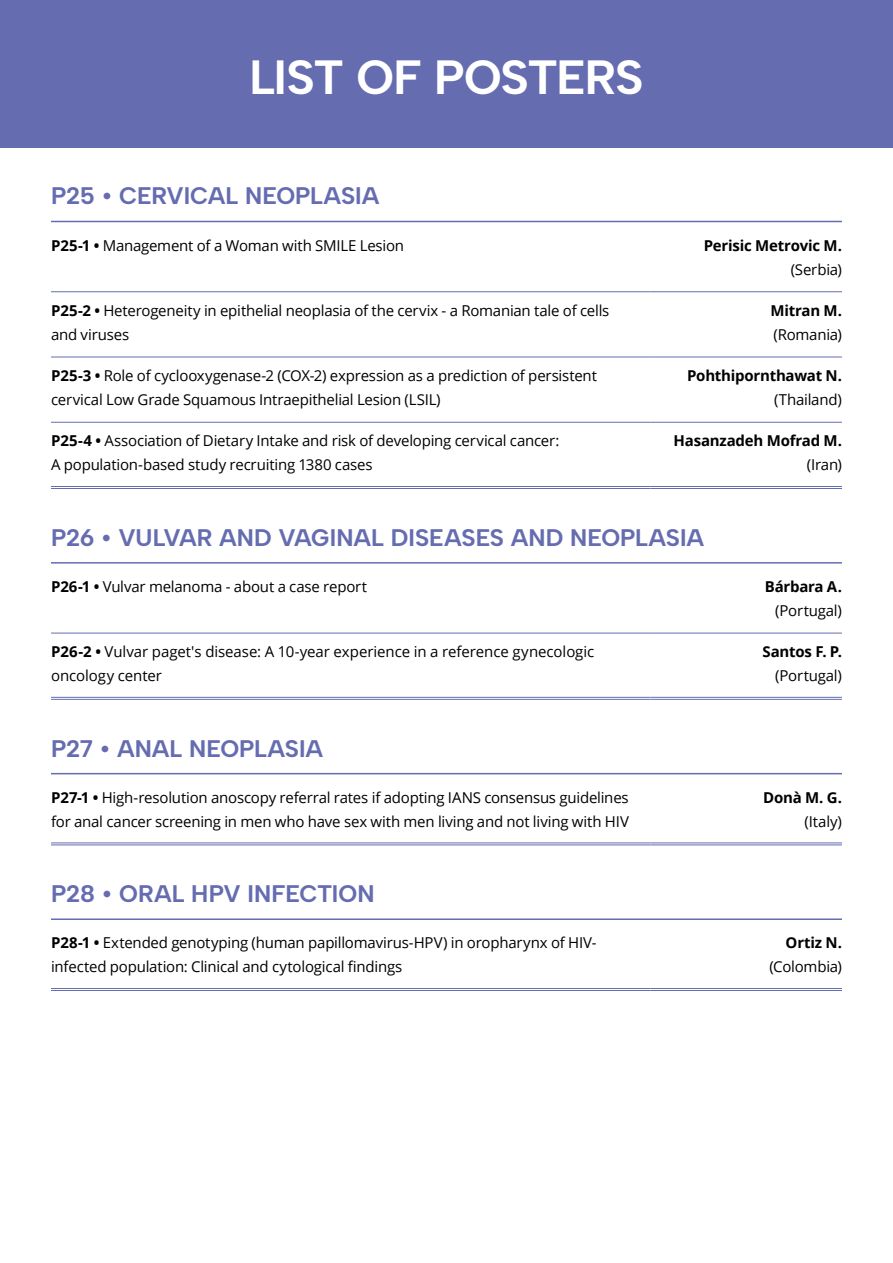
<style>
.page{position:relative;width:893px;height:1263px;background:#fff}
.page>*{position:absolute;margin:0;border:0;box-sizing:border-box;transform-origin:0 0}
.t1{font:700 48px "Albert Sans";letter-spacing:-.025em;color:#fff}
.t2{font:700 24px "Albert Sans";letter-spacing:-.005em;color:#656cb0}
.t3{font:15px/24px "Open Sans";letter-spacing:-.015em;color:#000}
.t4{font:700 15px "Open Sans";letter-spacing:-.015em;color:#000}
.s1{font-weight:700}
</style>
<div class="page">
<div style="left:0;top:0;width:893px;height:148px;background:#656cb0"></div>
<hr style="left:51px;top:291px;width:600px;height:1px;background:#656cb0">
<hr style="left:651px;top:291px;width:191px;height:1px;background:#656cb0">
<hr style="left:51px;top:357px;width:600px;height:1px;background:#656cb0">
<hr style="left:651px;top:357px;width:191px;height:1px;background:#656cb0">
<hr style="left:51px;top:422px;width:600px;height:1px;background:#656cb0">
<hr style="left:51px;top:486px;width:600px;height:1px;background:#656cb0">
<hr style="left:51px;top:488px;width:600px;height:1px;background:#656cb0">
<hr style="left:651px;top:422px;width:191px;height:1px;background:#656cb0">
<hr style="left:651px;top:486px;width:191px;height:1px;background:#656cb0">
<hr style="left:651px;top:488px;width:191px;height:1px;background:#656cb0">
<hr style="left:51px;top:633px;width:600px;height:1px;background:#656cb0">
<hr style="left:51px;top:697px;width:600px;height:1px;background:#656cb0">
<hr style="left:51px;top:699px;width:600px;height:1px;background:#656cb0">
<hr style="left:651px;top:633px;width:191px;height:1px;background:#656cb0">
<hr style="left:651px;top:697px;width:191px;height:1px;background:#656cb0">
<hr style="left:651px;top:699px;width:191px;height:1px;background:#656cb0">
<hr style="left:51px;top:221px;width:791px;height:1px;background:#656cb0">
<hr style="left:51px;top:562px;width:791px;height:2px;background:#656cb0">
<hr style="left:51px;top:842px;width:600px;height:1px;background:#656cb0">
<hr style="left:51px;top:844px;width:600px;height:1px;background:#656cb0">
<hr style="left:651px;top:842px;width:191px;height:1px;background:#656cb0">
<hr style="left:651px;top:844px;width:191px;height:1px;background:#656cb0">
<hr style="left:51px;top:988px;width:600px;height:1px;background:#656cb0">
<hr style="left:51px;top:990px;width:600px;height:1px;background:#656cb0">
<hr style="left:651px;top:988px;width:191px;height:1px;background:#656cb0">
<hr style="left:651px;top:990px;width:191px;height:1px;background:#656cb0">
<hr style="left:51px;top:773px;width:791px;height:1px;background:#656cb0">
<hr style="left:51px;top:918px;width:791px;height:2px;background:#656cb0">
<h1 class="t1" style="left:249px;top:48px;width:396px">LIST OF POSTERS</h1>
<h2 class="t2" style="left:51px;top:181px;width:330px">P25 • CERVICAL NEOPLASIA</h2>
<p class="t3" style="left:51px;top:233px;width:355px"><span class="s1">P25-1 •</span> Management of a Woman with SMILE Lesion</p>
<p class="t4" style="left:704px;top:235px;width:140px">Perisic Metrovic M.</p>
<p class="t3" style="left:791px;top:257px;width:53px">(Serbia)</p>
<p class="t3" style="left:51px;top:298px;width:560px"><span class="s1">P25-2 •</span> Heterogeneity in epithelial neoplasia of the cervix - a Romanian tale of cells and viruses</p>
<p class="t4" style="left:771px;top:300px;width:73px">Mitran M.</p>
<p class="t3" style="left:773px;top:322px;width:70px">(Romania)</p>
<p class="t3" style="left:51px;top:363px;width:547px"><span class="s1">P25-3 •</span> Role of cyclooxygenase-2 (COX-2) expression as a prediction of persistent cervical Low Grade Squamous Intraepithelial Lesion (LSIL)</p>
<p class="t4" style="left:687px;top:365px;width:156px">Pohthipornthawat N.</p>
<p class="t3" style="left:774px;top:387px;width:69px">(Thailand)</p>
<p class="t3" style="left:51px;top:429px;width:510px"><span class="s1">P25-4 •</span> Association of Dietary Intake and risk of developing cervical cancer:<br>A population-based study recruiting 1380 cases</p>
<p class="t4" style="left:673px;top:430px;width:170px">Hasanzadeh Mofrad M.</p>
<p class="t3" style="left:807px;top:453px;width:37px">(Iran)</p>
<h2 class="t2" style="left:51px;top:523px;width:655px">P26 • VULVAR AND VAGINAL DISEASES AND NEOPLASIA</h2>
<p class="t3" style="left:51px;top:574px;width:318px"><span class="s1">P26-1 •</span> Vulvar melanoma - about a case report</p>
<p class="t4" style="left:765px;top:576px;width:79px">Bárbara A.</p>
<p class="t3" style="left:775px;top:598px;width:68px">(Portugal)</p>
<p class="t3" style="left:51px;top:639px;width:545px"><span class="s1">P26-2 •</span> Vulvar paget's disease: A 10-year experience in a reference gynecologic oncology center</p>
<p class="t4" style="left:763px;top:641px;width:81px">Santos F. P.</p>
<p class="t3" style="left:775px;top:663px;width:68px">(Portugal)</p>
<h2 class="t2" style="left:51px;top:734px;width:274px">P27 • ANAL NEOPLASIA</h2>
<p class="t3" style="left:51px;top:785px;width:579px"><span class="s1">P27-1 •</span> High-resolution anoscopy referral rates if adopting IANS consensus guidelines for anal cancer screening in men who have sex with men living and not living with HIV</p>
<p class="t4" style="left:763px;top:787px;width:80px">Donà M. G.</p>
<p class="t3" style="left:804px;top:809px;width:39px">(Italy)</p>
<h2 class="t2" style="left:51px;top:879px;width:325px">P28 • ORAL HPV INFECTION</h2>
<p class="t3" style="left:51px;top:931px;width:547px"><span class="s1">P28-1 •</span> Extended genotyping (human papillomavirus-HPV) in oropharynx of HIV&shy;infected population: Clinical and cytological findings</p>
<p class="t4" style="left:785px;top:932px;width:58px">Ortiz N.</p>
<p class="t3" style="left:769px;top:955px;width:74px">(Colombia)</p>
</div>
